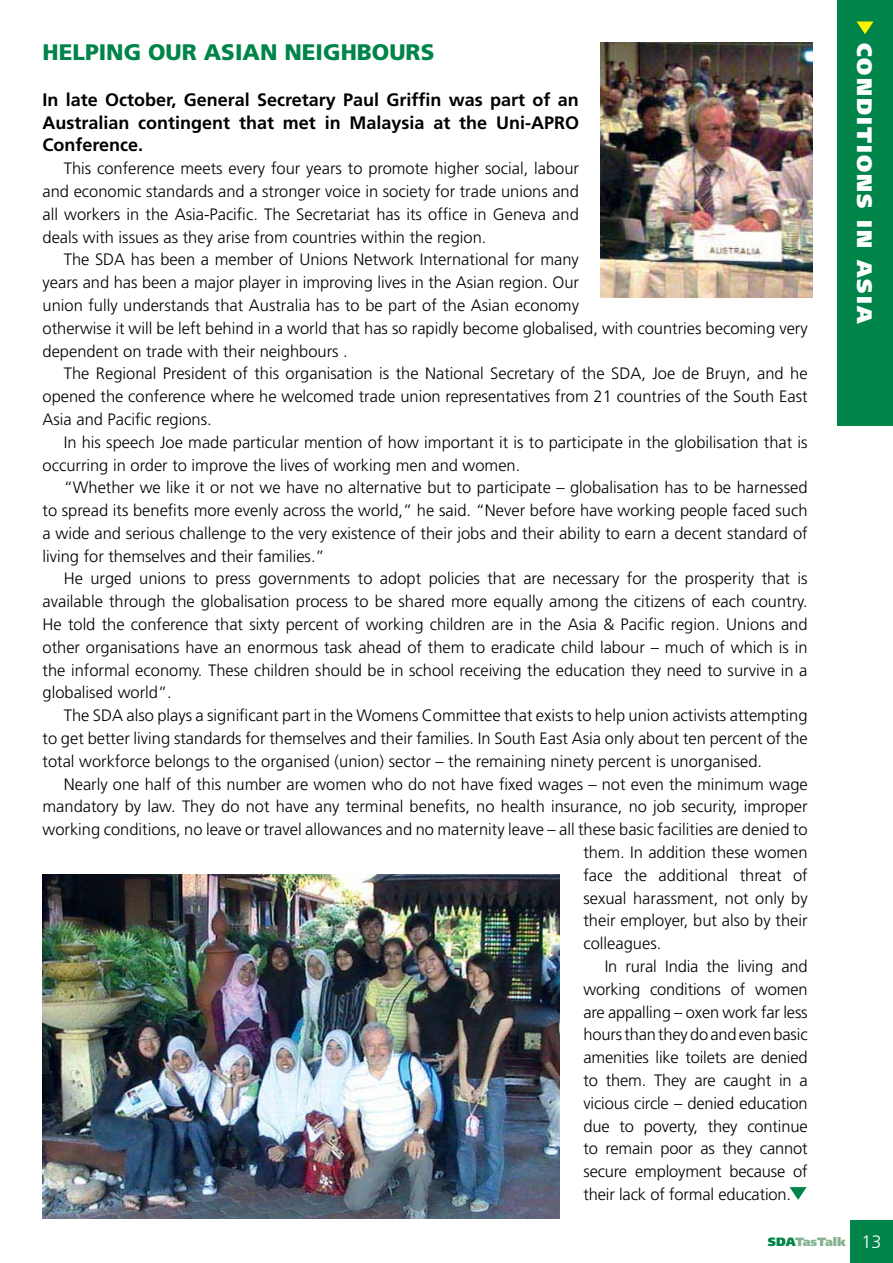
<style>
.page{position:relative;width:893px;height:1263px;background:#fff}
.page>*{position:absolute;margin:0;border:0;box-sizing:border-box;transform-origin:0 0}
.t1{font:900 22.5px "Frutiger";color:#00844a}
.t2{font:900 21px "Frutiger";letter-spacing:.1em;color:#fff}
.t3{font:700 18px/22.8px "Frutiger";color:#000;text-align:justify}
.t4{font:300 18px "Frutiger";color:#fff}
.t5{font:300 16.5px/22.8px "Frutiger";color:#000;text-align:justify}
.t6{font:900 12px "Frutiger";color:#87b292}
.s1{color:#00844a}
</style>
<div class="page">
<div style="left:850px;top:1220px;width:43px;height:43px;background:#00844a"></div>
<div style="left:837px;top:0;width:56px;height:425px;background:#00844a"></div>
<svg style="left:857px;top:22px;width:16px;height:12px"></svg>
<img style="left:43px;top:874px;width:516px;height:345px">
<img style="left:600px;top:43px;width:213px;height:255px">
<svg style="left:789px;top:1187px;width:17px;height:13px"></svg>
<h1 class="t1" style="left:43px;top:43px;width:393px">HELPING OUR ASIAN NEIGHBOURS</h1>
<p class="t3" style="left:43px;top:90px;width:538px">In late October, General Secretary Paul Griffin was part of an Australian contingent that met in Malaysia at the Uni-APRO Conference.</p>
<p class="t5" style="left:43px;top:158px;width:538px;text-indent:21px">This conference meets every four years to promote higher social, labour and economic standards and a stronger voice in society for trade unions and all workers in the Asia-Pacific. The Secretariat has its office in Geneva and deals with issues as they arise from countries within the region.</p>
<p class="t5" style="left:43px;top:250px;width:767px;text-align:left;text-indent:21px">The SDA has been a member of Unions Network International for many<br>years and has been a major player in improving lives in the Asian region. Our<br>union fully understands that Australia has to be part of the Asian economy<br>otherwise it will be left behind in a world that has so rapidly become globalised, with countries becoming very dependent on trade with their neighbours .</p>
<p class="t5" style="left:43px;top:363px;width:766px;text-indent:21px">The Regional President of this organisation is the National Secretary of the SDA, Joe de Bruyn, and he opened the conference where he welcomed trade union representatives from 21 countries of the South East Asia and Pacific regions.</p>
<p class="t5" style="left:43px;top:432px;width:767px;text-indent:21px">In his speech Joe made particular mention of how important it is to participate in the globilisation that is occurring in order to improve the lives of working men and women.</p>
<p class="t5" style="left:43px;top:477px;width:767px;text-indent:21px">“Whether we like it or not we have no alternative but to participate – globalisation has to be harnessed to spread its benefits more evenly across the world,” he said. “Never before have working people faced such a wide and serious challenge to the very existence of their jobs and their ability to earn a decent standard of living for themselves and their families.”</p>
<p class="t5" style="left:43px;top:569px;width:767px;text-indent:21px">He urged unions to press governments to adopt policies that are necessary for the prosperity that is available through the globalisation process to be shared more equally among the citizens of each country.<br>He told the conference that sixty percent of working children are in the Asia &amp; Pacific region. Unions and other organisations have an enormous task ahead of them to eradicate child labour – much of which is in the informal economy. These children should be in school receiving the education they need to survive in a globalised world”.</p>
<p class="t5" style="left:43px;top:705px;width:767px;text-indent:21px">The SDA also plays a significant part in the Womens Committee that exists to help union activists attempting to get better living standards for themselves and their families. In South East Asia only about ten percent of the total workforce belongs to the organised (union) sector – the remaining ninety percent is unorganised.</p>
<p class="t5" style="left:64px;top:774px;width:745px">Nearly one half of this number are women who do not have fixed wages – not even the minimum wage</p>
<p class="t5" style="left:43px;top:797px;width:766px">mandatory by law. They do not have any terminal benefits, no health insurance, no job security, improper</p>
<p class="t5" style="left:43px;top:819px;width:767px">working conditions, no leave or travel allowances and no maternity leave – all these basic facilities are denied to</p>
<p class="t5" style="left:583px;top:842px;width:226px">them. In addition these women</p>
<p class="t5" style="left:583px;top:865px;width:226px">face the additional threat of</p>
<p class="t5" style="left:583px;top:888px;width:226px">sexual harassment, not only by</p>
<p class="t5" style="left:583px;top:911px;width:226px">their employer, but also by their</p>
<p class="t5" style="left:583px;top:933px;width:79px">colleagues.</p>
<p class="t5" style="left:605px;top:956px;width:204px">In rural India the living and</p>
<p class="t5" style="left:583px;top:979px;width:226px">working conditions of women</p>
<p class="t5" style="left:583px;top:1002px;width:226px">are appalling – oxen work far less</p>
<p class="t5" style="left:583px;top:1024px;width:226px">hours than they do and even basic</p>
<p class="t5" style="left:583px;top:1047px;width:226px">amenities like toilets are denied</p>
<p class="t5" style="left:583px;top:1070px;width:226px">to them. They are caught in a</p>
<p class="t5" style="left:583px;top:1093px;width:226px">vicious circle – denied education</p>
<p class="t5" style="left:583px;top:1116px;width:226px">due to poverty, they continue</p>
<p class="t5" style="left:583px;top:1138px;width:226px">to remain poor as they cannot</p>
<p class="t5" style="left:583px;top:1161px;width:226px">secure employment because of</p>
<p class="t5" style="left:583px;top:1184px;width:209px">their lack of formal education.</p>
<p class="t2" style="left:873px;top:43px;width:283px;rotate:90deg">CONDITIONS IN ASIA</p>
<p class="t6" style="left:768px;top:1237px;width:80px"><span class="s1">SDA</span>TasTalk</p>
<p class="t4" style="left:861px;top:1235px;width:22px">13</p>
</div>
